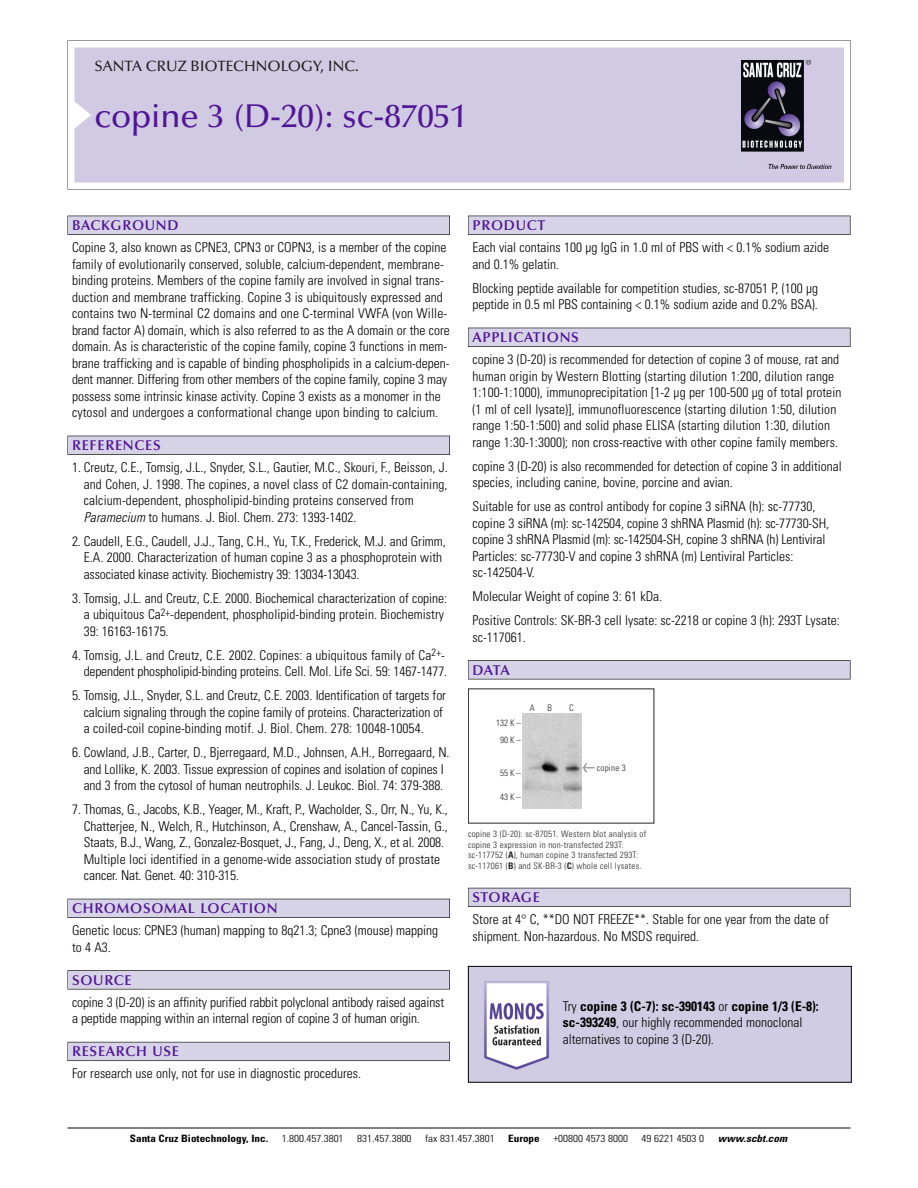
<style>
.page{position:relative;width:918px;height:1188px;background:#fff}
.page>*{position:absolute;margin:0;border:0;box-sizing:border-box;transform-origin:0 0}
.t1{font:500 33px "Optima";color:#511695}
.t2{font:500 15px "Optima";color:#231f20}
.t3{font:600 14.25px "Optima";letter-spacing:.05em;color:#511695}
.t4{font:300 condensed 13.5px/16.5px "Univers";color:#000}
.t5{font:300 condensed 10.2px "Univers";color:#000;scale:1.1 1}
.t6{font:700 condensed 10.2px "Univers";color:#000;scale:1.1 1}
.t7{font:italic 700 condensed 10.2px "Univers";letter-spacing:.005em;color:#000;scale:1.1 1}
.t8{font:9px/10.5px "Univers Condensed Light+VRXIXS";letter-spacing:.025em;color:#272627}
.s1{font-style:italic}
.s2{font-family:"Meta Plus Book Roman+FFONNE";font-size:10.5px}
.s3{font-family:"Univers Condensed Bold+YDVQDI"}
.s4{font-weight:700}
</style>
<div class="page">
<svg style="left:68px;top:40px;width:783px;height:149px"></svg>
<div style="left:74px;top:47px;width:770px;height:135px;background:#d1cae3"></div>
<img style="left:741px;top:60px;width:90px;height:108px">
<div style="left:68px;top:216px;width:382px;height:19px;background:#525155"></div>
<div style="left:68px;top:216px;width:381px;height:18px;background:#d7d3e7"></div>
<div style="left:68px;top:436px;width:382px;height:19px;background:#515055"></div>
<div style="left:68px;top:436px;width:381px;height:18px;background:#d7d3e7"></div>
<div style="left:68px;top:899px;width:382px;height:19px;background:#525158"></div>
<div style="left:68px;top:899px;width:381px;height:18px;background:#d7d3e7"></div>
<div style="left:68px;top:970px;width:382px;height:19px;background:#575759"></div>
<div style="left:68px;top:971px;width:381px;height:18px;background:#d7d3e7"></div>
<div style="left:68px;top:1042px;width:382px;height:19px;background:#5b5a62"></div>
<div style="left:68px;top:1042px;width:381px;height:18px;background:#d7d3e7"></div>
<div style="left:468px;top:216px;width:382px;height:19px;background:#525155"></div>
<div style="left:468px;top:216px;width:382px;height:18px;background:#d7d3e7"></div>
<div style="left:468px;top:328px;width:382px;height:19px;background:#515055"></div>
<div style="left:468px;top:328px;width:382px;height:18px;background:#d7d3e7"></div>
<div style="left:468px;top:660px;width:382px;height:19px;background:#545357"></div>
<div style="left:468px;top:661px;width:382px;height:18px;background:#d7d3e7"></div>
<div style="left:468px;top:888px;width:382px;height:19px;background:#54535a"></div>
<div style="left:468px;top:888px;width:382px;height:18px;background:#d7d3e7"></div>
<hr style="left:68px;top:1128px;width:782px;height:1px;background:#000">
<img style="left:522px;top:714px;width:60px;height:95px">
<img style="left:470px;top:968px;width:380px;height:113px">
<div style="left:468px;top:966px;width:384px;height:117px;border:1px solid #000"></div>
<p class="t2" style="left:94px;top:61px;width:266px">SANTA CRUZ BIOTECHNOLOGY, INC.</p>
<h1 class="t1" style="left:94px;top:103px;width:374px">copine 3 (D-20): sc-87051</h1>
<p class="t3" style="left:72px;top:219px;width:108px">BACKGROUND</p>
<p class="t4" style="left:72px;top:240px;width:379px">Copine 3, also known as CPNE3, CPN3 or COPN3, is a member of the copine family of evolutionarily conserved, soluble, calcium-dependent, membrane&shy;binding proteins. Members of the copine family are involved in signal trans&shy;duction and membrane trafficking. Copine 3 is ubiquitously expressed and contains two N-terminal C2 domains and one C-terminal VWFA (von Wille&shy;brand factor A) domain, which is also referred to as the A domain or the core domain. As is characteristic of the copine family, copine 3 functions in mem&shy;brane trafficking and is capable of binding phospholipids in a calcium-depen&shy;dent manner. Differing from other members of the copine family, copine 3 may possess some intrinsic kinase activity. Copine 3 exists as a monomer in the cytosol and undergoes a conformational change upon binding to calcium.</p>
<p class="t3" style="left:72px;top:440px;width:90px">REFERENCES</p>
<p class="t4" style="left:84px;top:460px;width:366px;text-indent:-12px">1. Creutz, C.E., Tomsig, J.L., Snyder, S.L., Gautier, M.C., Skouri, F., Beisson, J. and Cohen, J. 1998. The copines, a novel class of C2 domain-containing, calcium-dependent, phospholipid-binding proteins conserved from <span class="s1">Paramecium</span> to humans. J. Biol. Chem. 273: 1393-1402.</p>
<p class="t4" style="left:84px;top:534px;width:364px;text-indent:-12px">2. Caudell, E.G., Caudell, J.J., Tang, C.H., Yu, T.K., Frederick, M.J. and Grimm,<br>E.A. 2000. Characterization of human copine 3 as a phosphoprotein with associated kinase activity. Biochemistry 39: 13034-13043.</p>
<p class="t4" style="left:84px;top:591px;width:365px;text-indent:-12px">3. Tomsig, J.L. and Creutz, C.E. 2000. Biochemical characterization of copine: a ubiquitous Ca<sup>2+</sup>-dependent, phospholipid-binding protein. Biochemistry<br>39: 16163-16175.</p>
<p class="t4" style="left:72px;top:648px;width:377px;text-align:right">4. Tomsig, J.L. and Creutz, C.E. 2002. Copines: a ubiquitous family of Ca<sup>2+</sup>- dependent phospholipid-binding proteins. Cell. Mol. Life Sci. 59: 1467-1477.</p>
<p class="t4" style="left:84px;top:688px;width:364px;text-indent:-12px">5. Tomsig, J.L., Snyder, S.L. and Creutz, C.E. 2003. Identification of targets for calcium signaling through the copine family of proteins. Characterization of a coiled-coil copine-binding motif. J. Biol. Chem. 278: 10048-10054.</p>
<p class="t4" style="left:72px;top:745px;width:379px;text-align:center">6. Cowland, J.B., Carter, D., Bjerregaard, M.D., Johnsen, A.H., Borregaard, N. and Lollike, K. 2003. Tissue expression of copines and isolation of copines I and 3 from the cytosol of human neutrophils. J. Leukoc. Biol. 74: 379-388.</p>
<p class="t4" style="left:84px;top:802px;width:366px;text-indent:-12px">7. Thomas, G., Jacobs, K.B., Yeager, M., Kraft, P., Wacholder, S., Orr, N., Yu, K., Chatterjee, N., Welch, R., Hutchinson, A., Crenshaw, A., Cancel-Tassin, G., Staats, B.J., Wang, Z., Gonzalez-Bosquet, J., Fang, J., Deng, X., et al. 2008.<br>Multiple loci identified in a genome-wide association study of prostate cancer. Nat. Genet. 40: 310-315.</p>
<p class="t3" style="left:72px;top:903px;width:207px">CHROMOSOMAL LOCATION</p>
<p class="t4" style="left:72px;top:923px;width:368px">Genetic locus: CPNE3 (human) mapping to 8q21.3; Cpne3 (mouse) mapping to 4 A3.</p>
<p class="t3" style="left:72px;top:974px;width:61px">SOURCE</p>
<p class="t4" style="left:72px;top:995px;width:374px">copine 3 (D-20) is an affinity purified rabbit polyclonal antibody raised against a peptide mapping within an internal region of copine 3 of human origin.</p>
<p class="t3" style="left:72px;top:1046px;width:109px">RESEARCH USE</p>
<p class="t4" style="left:72px;top:1066px;width:290px">For research use only, not for use in diagnostic procedures.</p>
<p class="t3" style="left:473px;top:219px;width:74px">PRODUCT</p>
<p class="t4" style="left:473px;top:240px;width:358px">Each vial contains 100 µg IgG in 1.0 ml of PBS with &lt; 0.1% sodium azide and 0.1% gelatin.</p>
<p class="t4" style="left:473px;top:281px;width:347px">Blocking peptide available for competition studies, sc-87051 P, (100 µg peptide in 0.5 ml PBS containing &lt; 0.1% sodium azide and 0.2% BSA).</p>
<p class="t3" style="left:473px;top:332px;width:108px">APPLICATIONS</p>
<p class="t4" style="left:473px;top:352px;width:370px">copine 3 (D-20) is recommended for detection of copine 3 of mouse, rat and human origin by Western Blotting (starting dilution 1:200, dilution range 1:100-1:1000), immunoprecipitation [1-2 µg per 100-500 µg of total protein (1 ml of cell lysate)], immunofluorescence (starting dilution 1:50, dilution range 1:50-1:500) and solid phase ELISA (starting dilution 1:30, dilution range 1:30-1:3000); non cross-reactive with other copine family members.</p>
<p class="t4" style="left:473px;top:459px;width:371px">copine 3 (D-20) is also recommended for detection of copine 3 in additional species, including canine, bovine, porcine and avian.</p>
<p class="t4" style="left:473px;top:499px;width:358px">Suitable for use as control antibody for copine 3 siRNA (h): sc-77730, copine 3 siRNA (m): sc-142504, copine 3 shRNA Plasmid (h): sc-77730-SH, copine 3 shRNA Plasmid (m): sc-142504-SH, copine 3 shRNA (h) Lentiviral Particles: sc-77730-V and copine 3 shRNA (m) Lentiviral Particles: sc-142504-V.</p>
<p class="t4" style="left:473px;top:586px;width:369px;line-height:24px">Molecular Weight of copine 3: 61 kDa.<br>Positive Controls: SK-BR-3 cell lysate: sc-2218 or copine 3 (h): 293T Lysate:</p>
<p class="t4" style="left:473px;top:630px;width:55px">sc-117061.</p>
<p class="t3" style="left:473px;top:664px;width:39px">DATA</p>
<p class="t8" style="left:496px;top:715px;width:26px;line-height:17.1px;text-align:center">132 K –<br>90K–</p>
<p class="t8" style="left:500px;top:768px;width:22px">55K–</p>
<p class="t8" style="left:500px;top:792px;width:22px">43K–</p>
<p class="t8" style="left:530px;top:703px;width:7px">A</p>
<p class="t8" style="left:547px;top:703px;width:6px">B</p>
<p class="t8" style="left:569px;top:703px;width:6px">C</p>
<p class="t8" style="left:583px;top:764px;width:44px"><span class="s2">&lt;</span> copine 3</p>
<p class="t8" style="left:468px;top:830px;width:180px">copine 3 (D-20): sc-87051. Western blot analysis of copine 3 expression in non-transfected 293T: sc-117752 (<span class="s3">A</span>), human copine 3 transfected 293T: sc-117061 (<span class="s3">B</span>) and SK-BR-3 (<span class="s3">C</span>) whole cell lysates.</p>
<p class="t3" style="left:473px;top:892px;width:69px">STORAGE</p>
<p class="t4" style="left:473px;top:912px;width:358px">Store at 4° C, **DO NOT FREEZE**. Stable for one year from the date of shipment. Non-hazardous. No MSDS required.</p>
<p class="t4" style="left:563px;top:999px;width:258px">Try <span class="s4">copine 3 (C-7): sc-390143</span> or <span class="s4">copine 1/3 (E-8): sc-393249</span>, our highly recommended monoclonal alternatives to copine 3 (D-20).</p>
<p class="t6" style="left:130px;top:1135px;width:127px">Santa Cruz Biotechnology, Inc.</p>
<p class="t5" style="left:282px;top:1135px;width:58px">1.800.457.3801</p>
<p class="t5" style="left:357px;top:1135px;width:51px">831.457.3800</p>
<p class="t5" style="left:425px;top:1135px;width:65px">fax 831.457.3801</p>
<p class="t6" style="left:508px;top:1135px;width:30px">Europe</p>
<p class="t5" style="left:553px;top:1135px;width:69px">+00800 4573 8000</p>
<p class="t5" style="left:642px;top:1135px;width:58px">49 6221 4503 0</p>
<p class="t7" style="left:718px;top:1135px;width:64px">www.scbt.com</p>
</div>
